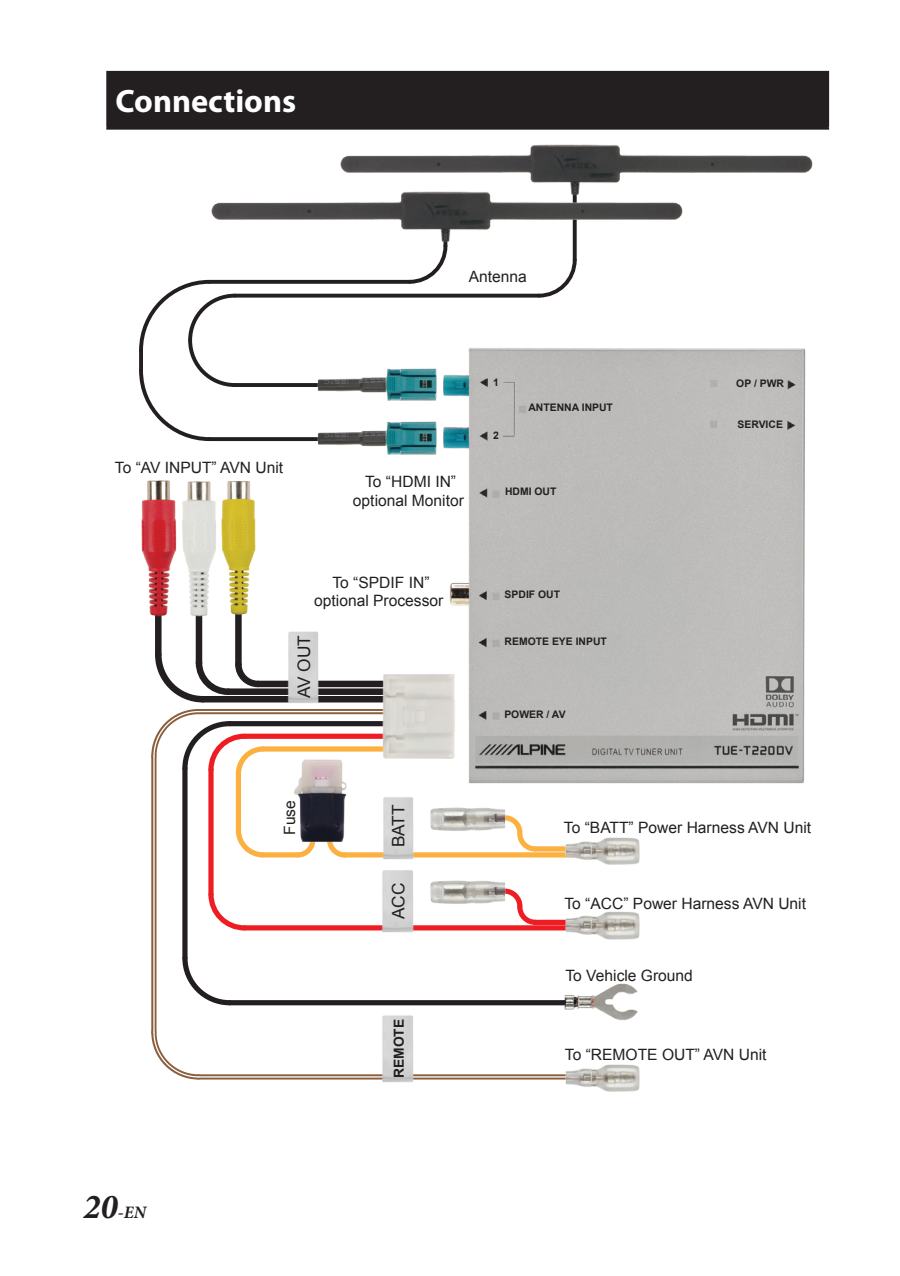
<style>
.page{position:relative;width:900px;height:1276px;background:#fff}
.page>*{position:absolute;margin:0;border:0;box-sizing:border-box;transform-origin:0 0}
.t1{font:700 32.5px "Myriad Pro";color:#fff}
.t2{font:italic 700 17.5px "Minion Pro";color:#231f20}
.t3{font:17.25px "Arial";color:#231f20}
.t4{font:15.5px/18.8px "Arial";color:#231f20;text-align:center}
.t5{font:700 13.75px "Arial";color:#231f20}
.t6{font:700 10.5px "Arial";color:#231f20}
.s1{font-size:35px}
</style>
<div class="page">
<div style="left:107px;top:72px;width:721px;height:57px;background:#231f20"></div>
<hr style="left:106px;top:71px;width:723px;height:2px;background:#231f20">
<hr style="left:106px;top:73px;width:2px;height:55px;background:#231f20">
<hr style="left:827px;top:73px;width:2px;height:55px;background:#231f20">
<hr style="left:106px;top:128px;width:723px;height:2px;background:#231f20">
<img style="left:434px;top:348px;width:372px;height:436px">
<div style="left:258px;top:680px;width:159px;height:7px;background:#231f20"></div>
<div style="left:235px;top:519px;width:7px;height:145px;background:#231f20"></div>
<div style="left:228px;top:688px;width:189px;height:7px;background:#231f20"></div>
<div style="left:196px;top:527px;width:6px;height:136px;background:#231f20"></div>
<div style="left:203px;top:696px;width:214px;height:6px;background:#231f20"></div>
<div style="left:155px;top:535px;width:7px;height:119px;background:#231f20"></div>
<img style="left:221px;top:481px;width:35px;height:136px">
<img style="left:182px;top:481px;width:34px;height:136px">
<img style="left:141px;top:480px;width:36px;height:137px">
<svg style="left:239px;top:383px;width:78px;height:4px"></svg>
<hr style="left:235px;top:294px;width:304px;height:3px;background:#231f20">
<svg style="left:535px;top:256px;width:42px;height:42px"></svg>
<svg style="left:573px;top:248px;width:4px;height:12px"></svg>
<img style="left:340px;top:144px;width:473px;height:40px">
<img style="left:317px;top:368px;width:121px;height:33px">
<svg style="left:239px;top:437px;width:78px;height:4px"></svg>
<svg style="left:139px;top:279px;width:100px;height:163px"></svg>
<svg style="left:210px;top:280px;width:196px;height:4px"></svg>
<svg style="left:139px;top:350px;width:4px;height:21px"></svg>
<svg style="left:406px;top:248px;width:42px;height:36px"></svg>
<img style="left:211px;top:184px;width:472px;height:64px">
<div style="left:263px;top:746px;width:154px;height:5px;background:#fbb03f"></div>
<div style="left:236px;top:773px;width:5px;height:57px;background:#fbb03f"></div>
<svg style="left:235px;top:825px;width:33px;height:33px"></svg>
<div style="left:345px;top:852px;width:234px;height:5px;background:#fbb03f"></div>
<div style="left:244px;top:733px;width:173px;height:6px;background:#ee1d23"></div>
<div style="left:208px;top:769px;width:6px;height:125px;background:#ee1d23"></div>
<svg style="left:208px;top:889px;width:42px;height:42px"></svg>
<div style="left:244px;top:925px;width:335px;height:5px;background:#ee1d23"></div>
<div style="left:230px;top:721px;width:180px;height:5px;background:#231f20"></div>
<div style="left:182px;top:768px;width:6px;height:190px;background:#231f20"></div>
<svg style="left:182px;top:953px;width:53px;height:53px"></svg>
<div style="left:230px;top:1000px;width:349px;height:5px;background:#231f20"></div>
<svg style="left:268px;top:709px;width:115px;height:5px"></svg>
<div style="left:151px;top:756px;width:6px;height:276px;background:#8a5d3b"></div>
<svg style="left:204px;top:1074px;width:361px;height:5px"></svg>
<img style="left:564px;top:983px;width:74px;height:37px">
<img style="left:317px;top:422px;width:121px;height:32px">
<div style="left:535px;top:919px;width:80px;height:6px;background:#ee1d23"></div>
<img style="left:565px;top:911px;width:75px;height:29px">
<div style="left:535px;top:846px;width:80px;height:5px;background:#fbb03f"></div>
<img style="left:564px;top:837px;width:76px;height:28px">
<svg style="left:499px;top:815px;width:41px;height:38px"></svg>
<img style="left:430px;top:807px;width:77px;height:28px">
<svg style="left:499px;top:888px;width:41px;height:38px"></svg>
<img style="left:430px;top:880px;width:77px;height:28px">
<img style="left:381px;top:797px;width:34px;height:63px">
<img style="left:381px;top:870px;width:34px;height:63px">
<img style="left:287px;top:631px;width:34px;height:72px">
<hr style="left:199px;top:711px;width:220px;height:1px;background:#fff">
<svg style="left:151px;top:648px;width:117px;height:131px"></svg>
<hr style="left:153px;top:756px;width:2px;height:276px;background:#fff">
<svg style="left:151px;top:1027px;width:53px;height:53px"></svg>
<hr style="left:199px;top:1076px;width:380px;height:1px;background:#fff">
<img style="left:383px;top:674px;width:73px;height:84px">
<img style="left:381px;top:1015px;width:34px;height:68px">
<div style="left:263px;top:852px;width:35px;height:5px;background:#fbb03f"></div>
<svg style="left:292px;top:842px;width:24px;height:16px"></svg>
<svg style="left:327px;top:842px;width:23px;height:16px"></svg>
<img style="left:565px;top:1064px;width:75px;height:28px">
<img style="left:294px;top:759px;width:53px;height:83px">
<h1 class="t1" style="left:116px;top:80px;width:182px">Connections</h1>
<p class="t4" style="left:115px;top:458px;width:170px">To “AV INPUT” AVN Unit</p>
<p class="t4" style="left:469px;top:267px;width:60px">Antenna</p>
<p class="t4" style="left:353px;top:472px;width:112px">To “HDMI IN” optional Monitor</p>
<p class="t6" style="left:493px;top:375px;width:7px">1</p>
<p class="t6" style="left:493px;top:429px;width:7px">2</p>
<p class="t6" style="left:528px;top:401px;width:86px">ANTENNA INPUT</p>
<p class="t6" style="left:505px;top:484px;width:53px">HDMI OUT</p>
<p class="t4" style="left:314px;top:573px;width:131px">To “SPDIF IN” optional Processor</p>
<p class="t3" style="left:293px;top:698px;width:64px;rotate:-90deg">AV OUT</p>
<p class="t6" style="left:505px;top:587px;width:57px">SPDIF OUT</p>
<p class="t6" style="left:505px;top:635px;width:104px">REMOTE EYE INPUT</p>
<p class="t6" style="left:504px;top:707px;width:63px">POWER / AV</p>
<p class="t6" style="left:736px;top:376px;width:49px">OP / PWR</p>
<p class="t6" style="left:737px;top:417px;width:47px">SERVICE</p>
<p class="t2" style="left:83px;top:1199px;width:64px"><span class="s1">20</span>-EN</p>
<p class="t4" style="left:280px;top:835px;width:36px;rotate:-90deg">Fuse</p>
<p class="t3" style="left:387px;top:847px;width:44px;rotate:-90deg">BATT</p>
<p class="t3" style="left:387px;top:919px;width:38px;rotate:-90deg">ACC</p>
<p class="t5" style="left:390px;top:1078px;width:61px;rotate:-90deg">REMOTE</p>
<p class="t4" style="left:564px;top:818px;width:249px">To “BATT” Power Harness AVN Unit</p>
<p class="t4" style="left:565px;top:894px;width:243px">To “ACC” Power Harness AVN Unit</p>
<p class="t4" style="left:566px;top:966px;width:129px">To Vehicle Ground</p>
<p class="t4" style="left:565px;top:1045px;width:203px">To “REMOTE OUT” AVN Unit</p>
</div>
